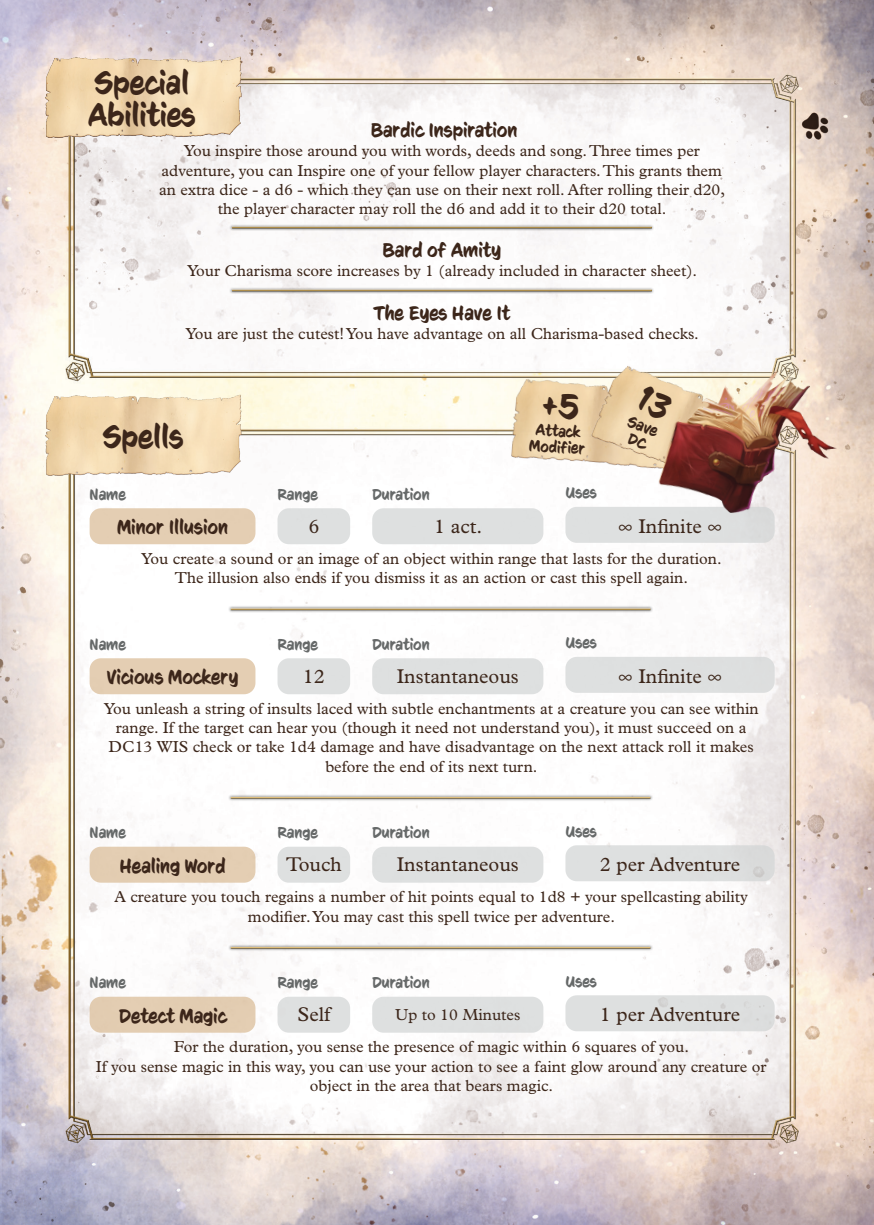
<style>
.page{position:relative;width:874px;height:1225px;background:#fff}
.page>*{position:absolute;margin:0;border:0;box-sizing:border-box;transform-origin:0 0}
.t1{font:32px "CC Sign Language";color:#3c261a}
.t2{font:20px "CC Sign Language";color:#3c261a}
.t3{font:20px "Plantin MT Pro";color:#3c261a}
.t4{font:16px/19.2px "Plantin MT Pro";color:#3c261a;text-align:center}
.t5{font:16px "CC Sign Language";color:#666969}
.t6{font:16px/16px "CC Sign Language";color:#3c261a;text-align:center}
</style>
<div class="page">
<img style="left:0;top:0;width:873px;height:1225px">
<img style="left:493px;top:373px;width:80px;height:98px">
<img style="left:573px;top:353px;width:179px;height:136px">
<div style="left:565px;top:507px;width:209px;height:36px;background:#dee0e0;border-radius:11px"></div>
<div style="left:90px;top:508px;width:165px;height:36px;background:#e4ceb3;border-radius:11px"></div>
<div style="left:372px;top:508px;width:171px;height:36px;background:#dee0e0;border-radius:11px"></div>
<div style="left:277px;top:508px;width:73px;height:36px;background:#dee0e0;border-radius:11px"></div>
<div style="left:228px;top:605px;width:424px;height:8px;background:#1b1c1b;opacity:.75"></div>
<svg style="left:230px;top:606px;width:420px;height:6px;background:#c6beae"></svg>
<div style="left:228px;top:794px;width:424px;height:7px;background:#1b1c1b;opacity:.75"></div>
<svg style="left:230px;top:795px;width:420px;height:6px;background:#cac2b2"></svg>
<div style="left:228px;top:944px;width:424px;height:7px;background:#1b1c1b;opacity:.75"></div>
<svg style="left:230px;top:945px;width:420px;height:6px;background:#c9c1b1"></svg>
<img style="left:28px;top:55px;width:234px;height:83px">
<img style="left:28px;top:392px;width:234px;height:83px">
<img style="left:644px;top:358px;width:199px;height:166px">
<div style="left:229px;top:224px;width:425px;height:7px;background:#1b1c1b;opacity:.75"></div>
<svg style="left:231px;top:225px;width:420px;height:6px;background:#c1b9aa"></svg>
<div style="left:229px;top:287px;width:425px;height:7px;background:#1b1c1b;opacity:.75"></div>
<svg style="left:231px;top:288px;width:420px;height:6px;background:#c3bbac"></svg>
<div style="left:565px;top:657px;width:209px;height:36px;background:#dddfdf;border-radius:11px"></div>
<div style="left:90px;top:658px;width:165px;height:36px;background:#e4ceb3;border-radius:11px"></div>
<div style="left:372px;top:658px;width:171px;height:36px;background:#dee0e0;border-radius:11px"></div>
<div style="left:277px;top:658px;width:73px;height:36px;background:#dee0e0;border-radius:11px"></div>
<div style="left:565px;top:845px;width:209px;height:36px;background:#dee0e0;border-radius:11px"></div>
<div style="left:90px;top:846px;width:165px;height:36px;background:#e3cdb2;border-radius:11px"></div>
<div style="left:372px;top:846px;width:171px;height:36px;background:#dee0e0;border-radius:11px"></div>
<div style="left:277px;top:846px;width:73px;height:36px;background:#dee0e0;border-radius:11px"></div>
<div style="left:565px;top:995px;width:209px;height:36px;background:#dee0e0;border-radius:11px"></div>
<div style="left:90px;top:996px;width:165px;height:36px;background:#e3cdb1;border-radius:11px"></div>
<div style="left:372px;top:996px;width:171px;height:36px;background:#dee0e0;border-radius:11px"></div>
<div style="left:277px;top:996px;width:73px;height:36px;background:#dee0e0;border-radius:11px"></div>
<svg style="left:541px;top:393px;width:39px;height:28px"></svg>
<div style="left:632px;top:383px;width:42px;height:40px;background:#f0d5aa"></div>
<p class="t1" style="left:94px;top:65px;width:96px">Special</p>
<p class="t1" style="left:88px;top:97px;width:109px">Abilities</p>
<p class="t2" style="left:370px;top:119px;width:148px">Bardic Inspiration</p>
<p class="t4" style="left:159px;top:142px;width:567px">You inspire those around you with words, deeds and song. Three times per adventure, you can Inspire one of your fellow player characters. This grants them an extra dice - a d6 - which they can use on their next roll. After rolling their d20, the player character may roll the d6 and add it to their d20 total.</p>
<p class="t2" style="left:382px;top:239px;width:120px">Bard of Amity</p>
<p class="t4" style="left:187px;top:261px;width:511px">Your Charisma score increases by 1 (already included in character sheet).</p>
<p class="t2" style="left:373px;top:302px;width:138px">The Eyes Have It</p>
<p class="t4" style="left:185px;top:324px;width:514px">You are just the cutest! You have advantage on all Charisma-based checks.</p>
<h1 class="t1" style="left:103px;top:419px;width:82px">Spells</h1>
<p class="t6" style="left:530px;top:421px;width:57px;rotate:3deg">Attack<br>Modifier</p>
<p class="t6" style="left:631px;top:413px;width:33px;rotate:22deg">Save<br>DC</p>
<p class="t5" style="left:90px;top:485px;width:38px">Name</p>
<p class="t5" style="left:277px;top:485px;width:42px">Range</p>
<p class="t5" style="left:372px;top:485px;width:59px">Duration</p>
<p class="t5" style="left:565px;top:484px;width:33px">Uses</p>
<p class="t2" style="left:117px;top:516px;width:112px">Minor Illusion</p>
<p class="t3" style="left:308px;top:515px;width:13px">6</p>
<p class="t3" style="left:434px;top:515px;width:50px">1 act.</p>
<p class="t3" style="left:618px;top:515px;width:105px">∞ Infinite ∞</p>
<p class="t4" style="left:141px;top:549px;width:581px">You create a sound or an image of an object within range that lasts for the duration.</p>
<p class="t4" style="left:175px;top:568px;width:514px">The illusion also ends if you dismiss it as an action or cast this spell again.</p>
<p class="t5" style="left:90px;top:635px;width:38px">Name</p>
<p class="t5" style="left:277px;top:635px;width:42px">Range</p>
<p class="t5" style="left:372px;top:635px;width:59px">Duration</p>
<p class="t5" style="left:565px;top:634px;width:33px">Uses</p>
<p class="t2" style="left:106px;top:666px;width:133px">Vicious Mockery</p>
<p class="t3" style="left:303px;top:665px;width:24px">12</p>
<p class="t3" style="left:396px;top:665px;width:123px">Instantaneous</p>
<p class="t3" style="left:618px;top:665px;width:105px">∞ Infinite ∞</p>
<p class="t4" style="left:104px;top:699px;width:656px">You unleash a string of insults laced with subtle enchantments at a creature you can see within range. If the target can hear you (though it need not understand you), it must succeed on a DC13 WIS check or take 1d4 damage and have disadvantage on the next attack roll it makes before the end of its next turn.</p>
<p class="t5" style="left:90px;top:823px;width:38px">Name</p>
<p class="t5" style="left:277px;top:823px;width:42px">Range</p>
<p class="t5" style="left:372px;top:823px;width:59px">Duration</p>
<p class="t5" style="left:565px;top:822px;width:33px">Uses</p>
<p class="t2" style="left:119px;top:855px;width:108px">Healing Word</p>
<p class="t3" style="left:286px;top:853px;width:57px">Touch</p>
<p class="t3" style="left:396px;top:853px;width:123px">Instantaneous</p>
<p class="t3" style="left:599px;top:853px;width:142px">2 per Adventure</p>
<p class="t4" style="left:114px;top:887px;width:634px">A creature you touch regains a number of hit points equal to 1d8 + your spellcasting ability modifier. You may cast this spell twice per adventure.</p>
<p class="t5" style="left:90px;top:973px;width:38px">Name</p>
<p class="t5" style="left:277px;top:973px;width:42px">Range</p>
<p class="t5" style="left:372px;top:973px;width:59px">Duration</p>
<p class="t5" style="left:565px;top:972px;width:33px">Uses</p>
<p class="t2" style="left:119px;top:1005px;width:109px">Detect Magic</p>
<p class="t3" style="left:297px;top:1003px;width:34px">Self</p>
<p class="t4" style="left:395px;top:1005px;width:127px">Up to 10 Minutes</p>
<p class="t3" style="left:599px;top:1003px;width:142px">1 per Adventure</p>
<p class="t4" style="left:96px;top:1037px;width:672px">For the duration, you sense the presence of magic within 6 squares of you.<br>If you sense magic in this way, you can use your action to see a faint glow around any creature or object in the area that bears magic.</p>
</div>
